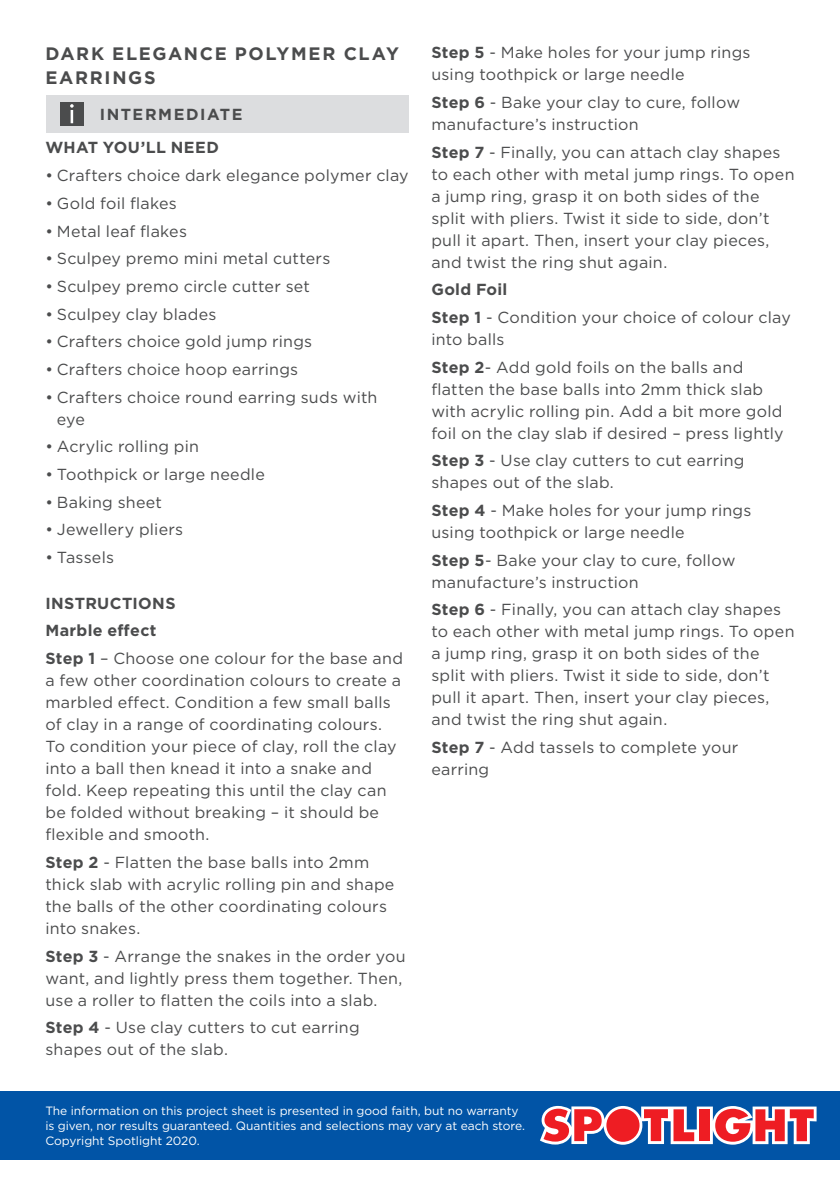
<style>
.page{position:relative;width:840px;height:1191px;background:#fff}
.page>*{position:absolute;margin:0;border:0;box-sizing:border-box;transform-origin:0 0}
.COPY{font:700 18px/24px "Gotham";letter-spacing:.095em;color:#4b4c4d}
.COPY-2{font:16px/22px "Gotham";letter-spacing:.015em;color:#4b4c4d}
.COPY-3{font:700 16px "Gotham";letter-spacing:.025em;color:#4b4c4d}
.COPY-4{font:700 16px "Gotham";letter-spacing:.095em;color:#4b4c4d}
.PROJECT_COPY{font:700 16px "Gotham";letter-spacing:.02em;color:#4b4c4d}
.t1{font:12px/15px "Gotham";letter-spacing:-.005em;color:#fff}
.s1{font-weight:700}
</style>
<div class="page">
<div style="left:46px;top:95px;width:362px;height:37px;background:#dcdddf"></div>
<div style="left:60px;top:102px;width:24px;height:24px;background:#4b4c4d"></div>
<svg style="left:70px;top:104px;width:4px;height:19px"></svg>
<div style="left:0;top:1090px;width:839px;height:69px;background:#0154a6"></div>
<svg style="left:540px;top:1106px;width:276px;height:38px;background:#c77183"></svg>
<p class="COPY" style="left:45px;top:41px;width:355px">DARK ELEGANCE POLYMER CLAY<br>EARRINGS</p>
<p class="COPY-4" style="left:100px;top:103px;width:144px">INTERMEDIATE</p>
<p class="COPY-3" style="left:45px;top:137px;width:175px">WHAT YOU’LL NEED</p>
<p class="COPY-2" style="left:45px;top:164px;width:364px">• Crafters choice dark elegance polymer clay</p>
<p class="COPY-2" style="left:45px;top:192px;width:133px">• Gold foil flakes</p>
<p class="COPY-2" style="left:45px;top:219px;width:143px">• Metal leaf flakes</p>
<p class="COPY-2" style="left:45px;top:247px;width:286px">• Sculpey premo mini metal cutters</p>
<p class="COPY-2" style="left:45px;top:275px;width:266px">• Sculpey premo circle cutter set</p>
<p class="COPY-2" style="left:45px;top:302px;width:172px">• Sculpey clay blades</p>
<p class="COPY-2" style="left:45px;top:330px;width:268px">• Crafters choice gold jump rings</p>
<p class="COPY-2" style="left:45px;top:358px;width:254px">• Crafters choice hoop earrings</p>
<p class="COPY-2" style="left:57px;top:385px;width:322px;text-indent:-11px">• Crafters choice round earring suds with eye</p>
<p class="COPY-2" style="left:45px;top:435px;width:155px">• Acrylic rolling pin</p>
<p class="COPY-2" style="left:45px;top:463px;width:221px">• Toothpick or large needle</p>
<p class="COPY-2" style="left:45px;top:490px;width:118px">• Baking sheet</p>
<p class="COPY-2" style="left:45px;top:518px;width:139px">• Jewellery pliers</p>
<p class="COPY-2" style="left:45px;top:546px;width:70px">• Tassels</p>
<p class="COPY-3" style="left:45px;top:592px;width:132px">INSTRUCTIONS</p>
<p class="COPY-3" style="left:45px;top:620px;width:113px">Marble effect</p>
<p class="COPY-2" style="left:45px;top:647px;width:359px"><span class="s1">Step 1</span> – Choose one colour for the base and a few other coordination colours to create a marbled effect. Condition a few small balls of clay in a range of coordinating colours.<br>To condition your piece of clay, roll the clay into a ball then knead it into a snake and fold. Keep repeating this until the clay can be folded without breaking – it should be flexible and smooth.</p>
<p class="COPY-2" style="left:45px;top:850px;width:350px"><span class="s1">Step 2</span> - Flatten the base balls into 2mm thick slab with acrylic rolling pin and shape the balls of the other coordinating colours into snakes.</p>
<p class="COPY-2" style="left:45px;top:944px;width:361px"><span class="s1">Step 3</span> - Arrange the snakes in the order you want, and lightly press them together. Then, use a roller to flatten the coils into a slab.</p>
<p class="COPY-2" style="left:45px;top:1016px;width:315px"><span class="s1">Step 4</span> - Use clay cutters to cut earring shapes out of the slab.</p>
<p class="COPY-2" style="left:431px;top:41px;width:320px"><span class="s1">Step 5</span> - Make holes for your jump rings using toothpick or large needle</p>
<p class="COPY-2" style="left:431px;top:91px;width:310px"><span class="s1">Step 6</span> - Bake your clay to cure, follow manufacture’s instruction</p>
<p class="COPY-2" style="left:431px;top:140px;width:364px"><span class="s1">Step 7</span> - Finally, you can attach clay shapes to each other with metal jump rings. To open a jump ring, grasp it on both sides of the split with pliers. Twist it side to side, don’t pull it apart. Then, insert your clay pieces, and twist the ring shut again.</p>
<p class="PROJECT_COPY" style="left:431px;top:279px;width:78px">Gold Foil</p>
<p class="COPY-2" style="left:431px;top:306px;width:361px"><span class="s1">Step 1</span> - Condition your choice of colour clay into balls</p>
<p class="COPY-2" style="left:431px;top:356px;width:354px"><span class="s1">Step 2</span>- Add gold foils on the balls and flatten the base balls into 2mm thick slab with acrylic rolling pin. Add a bit more gold foil on the clay slab if desired – press lightly</p>
<p class="COPY-2" style="left:431px;top:449px;width:314px"><span class="s1">Step 3</span> - Use clay cutters to cut earring shapes out of the slab.</p>
<p class="COPY-2" style="left:431px;top:499px;width:321px"><span class="s1">Step 4</span> - Make holes for your jump rings using toothpick or large needle</p>
<p class="COPY-2" style="left:431px;top:549px;width:305px"><span class="s1">Step 5</span>- Bake your clay to cure, follow manufacture’s instruction</p>
<p class="COPY-2" style="left:431px;top:598px;width:364px"><span class="s1">Step 6</span> - Finally, you can attach clay shapes to each other with metal jump rings. To open a jump ring, grasp it on both sides of the split with pliers. Twist it side to side, don’t pull it apart. Then, insert your clay pieces, and twist the ring shut again.</p>
<p class="COPY-2" style="left:431px;top:736px;width:308px"><span class="s1">Step 7</span> - Add tassels to complete your earring</p>
<p class="t1" style="left:45px;top:1103px;width:481px">The information on this project sheet is presented in good faith, but no warranty is given, nor results guaranteed. Quantities and selections may vary at each store.<br>Copyright Spotlight 2020.</p>
</div>
